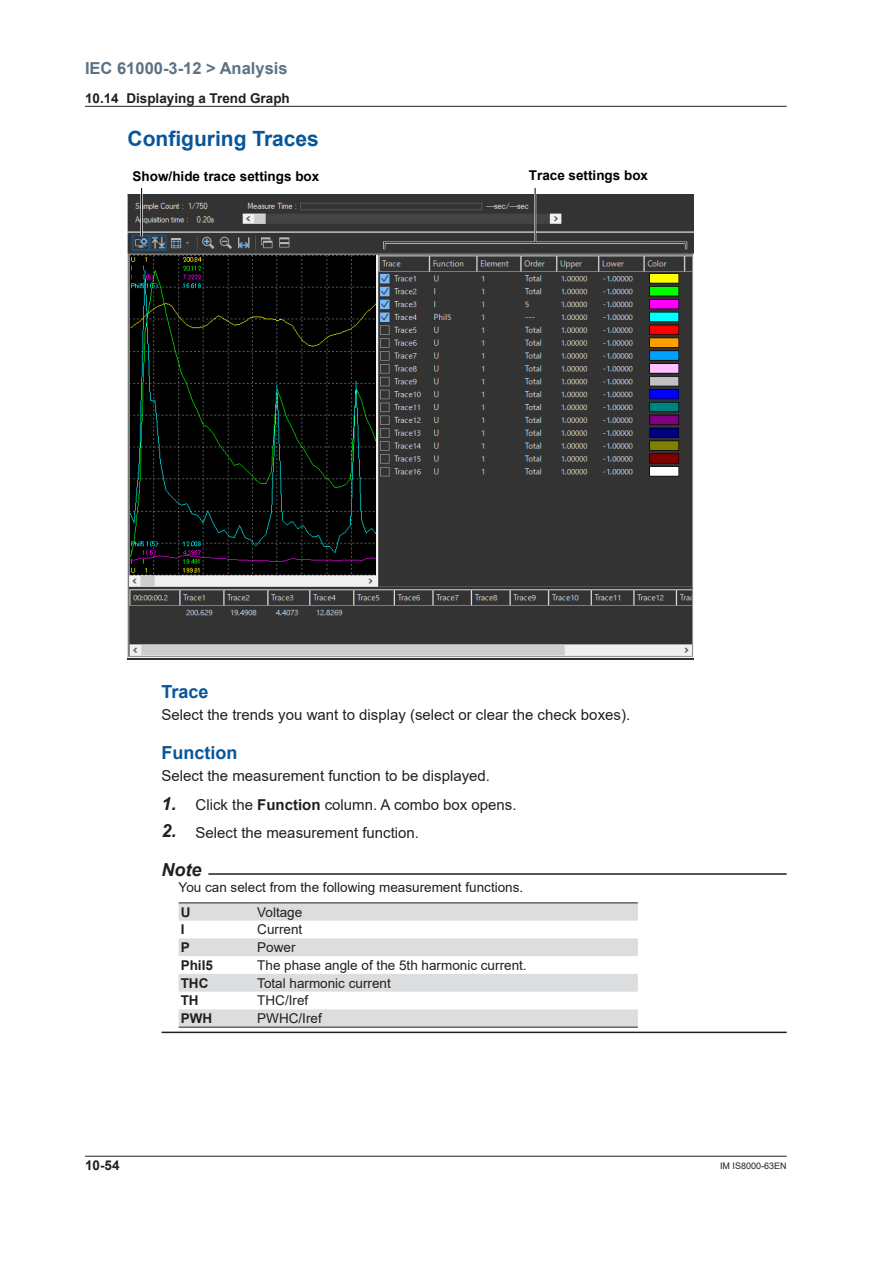
<style>
.page{position:relative;width:893px;height:1263px;background:#fff}
.page>*{position:absolute;margin:0;border:0;box-sizing:border-box;transform-origin:0 0}
.t1{font:700 21px "Arial";color:#06569b}
.t2{font:700 18px "Arial";color:#06569b}
.t3{font:italic 700 18px "Arial";color:#231f20}
.t4{font:700 16.5px "Arial";color:#5b7284}
.t5{font:15px "Arial";color:#231f20}
.t6{font:13.5px "Arial";color:#231f20}
.t7{font:700 13.5px "Arial";color:#231f20}
.t8{font:700 13.5px "Arial";color:#000}
.t9{font:9px "Arial";color:#231f20}
.s1{font-weight:700;font-style:italic;font-size:18px}
.s2{font-weight:700}
</style>
<div class="page">
<hr style="left:85px;top:1156px;width:702px;height:1px;background:#231f20">
<hr style="left:85px;top:106px;width:702px;height:1px;background:#231f20">
<hr style="left:208px;top:873px;width:579px;height:2px;background:#231f20">
<hr style="left:162px;top:1032px;width:625px;height:1px;background:#231f20">
<img style="left:128px;top:195px;width:565px;height:464px">
<hr style="left:534px;top:188px;width:2px;height:55px;background:#fff">
<hr style="left:140px;top:188px;width:3px;height:48px;background:#fff">
<div style="left:384px;top:242px;width:302px;height:8px;border:1px solid #000"></div>
<hr style="left:141px;top:188px;width:1px;height:48px;background:#000">
<hr style="left:535px;top:188px;width:1px;height:55px;background:#000">
<svg style="left:179px;top:903px;width:459px;height:124px;fill:#dcdddf"></svg>
<hr style="left:179px;top:902px;width:76px;height:1px;background:#231f20">
<hr style="left:255px;top:902px;width:383px;height:1px;background:#231f20">
<hr style="left:179px;top:1027px;width:76px;height:1px;background:#231f20">
<hr style="left:255px;top:1027px;width:383px;height:1px;background:#231f20">
<p class="t4" style="left:85px;top:56px;width:204px">IEC 61000-3-12 &gt; Analysis</p>
<p class="t7" style="left:85px;top:89px;width:206px">10.14 Displaying a Trend Graph</p>
<h1 class="t1" style="left:128px;top:124px;width:193px">Configuring Traces</h1>
<p class="t8" style="left:133px;top:167px;width:188px">Show/hide trace settings box</p>
<p class="t8" style="left:529px;top:166px;width:121px">Trace settings box</p>
<p class="t2" style="left:162px;top:679px;width:49px">Trace</p>
<p class="t5" style="left:162px;top:705px;width:470px">Select the trends you want to display (select or clear the check boxes).</p>
<p class="t2" style="left:162px;top:740px;width:77px">Function</p>
<p class="t5" style="left:162px;top:765px;width:330px">Select the measurement function to be displayed.</p>
<p class="t5" style="left:162px;top:795px;width:356px"><span class="s1">1.</span> Click the <span class="s2">Function</span> column. A combo box opens.</p>
<p class="t5" style="left:162px;top:822px;width:259px"><span class="s1">2.</span> Select the measurement function.</p>
<p class="t3" style="left:162px;top:857px;width:41px">Note</p>
<p class="t6" style="left:179px;top:878px;width:346px">You can select from the following measurement functions.</p>
<p class="t7" style="left:181px;top:902px;width:11px">U</p>
<p class="t6" style="left:257px;top:902px;width:47px">Voltage</p>
<p class="t7" style="left:181px;top:920px;width:5px">I</p>
<p class="t6" style="left:257px;top:920px;width:47px">Current</p>
<p class="t7" style="left:181px;top:938px;width:11px">P</p>
<p class="t6" style="left:257px;top:938px;width:40px">Power</p>
<p class="t7" style="left:181px;top:955px;width:34px">PhiI5</p>
<p class="t6" style="left:257px;top:956px;width:271px">The phase angle of the 5th harmonic current.</p>
<p class="t7" style="left:181px;top:973px;width:29px">THC</p>
<p class="t6" style="left:257px;top:973px;width:135px">Total harmonic current</p>
<p class="t7" style="left:181px;top:991px;width:19px">TH</p>
<p class="t6" style="left:257px;top:991px;width:53px">THC/Iref</p>
<p class="t7" style="left:181px;top:1009px;width:33px">PWH</p>
<p class="t6" style="left:257px;top:1009px;width:66px">PWHC/Iref</p>
<p class="t7" style="left:85px;top:1155px;width:36px">10-54</p>
<p class="t9" style="left:720px;top:1159px;width:68px">IM IS8000-63EN</p>
</div>
